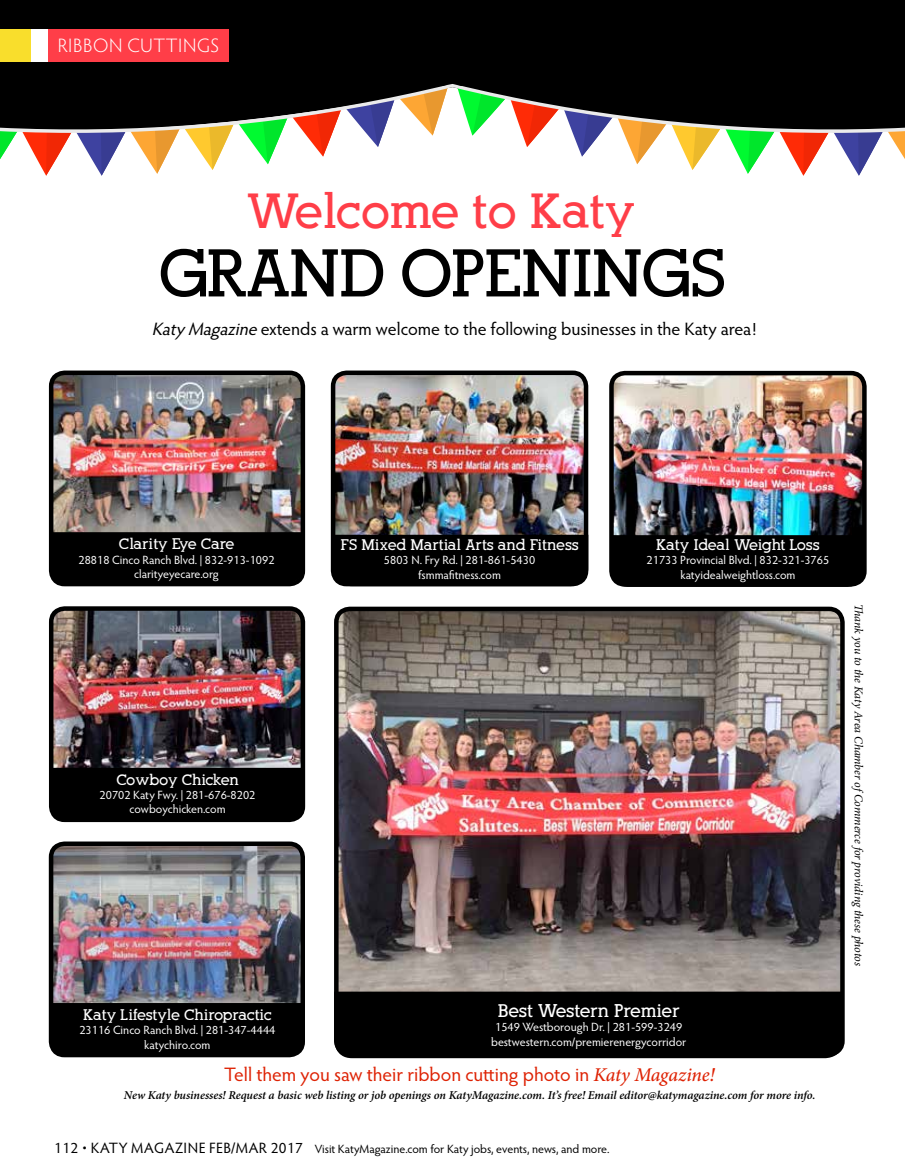
<style>
.page{position:relative;width:905px;height:1175px;background:#fff}
.page>*{position:absolute;margin:0;border:0;box-sizing:border-box;transform-origin:0 0}
.t1{font:700 48px "Alexandria FLF";color:#ff3e48}
.t2{font:19.5px "Hypatia Sans Pro";color:#de2204}
.t3{font:300 19.5px "Hypatia Sans Pro";letter-spacing:.025em;color:#fff}
.t4{font:18px "Hypatia Sans Pro";color:#000}
.t5{font:700 18px "Alexandria FLF";color:#fff}
.t6{font:700 15px "Alexandria FLF";color:#fff}
.t7{font:12px/14.4px "Hypatia Sans Pro";color:#fff;text-align:center}
.t8{font:italic 600 12px "Minion Pro";letter-spacing:-.005em;color:#000}
.t9{font:12px "Hypatia Sans Pro";color:#000}
.t10{font:italic 12px "Minion Pro";letter-spacing:-.01em;color:#000}
.s1{font-style:italic}
.s2{font-family:"Minion Pro";font-weight:500;font-style:italic}
.s3{font-size:15px}
</style>
<div class="page">
<div style="left:0;top:0;width:904px;height:56px;background:#000"></div>
<img style="left:54px;top:611px;width:246px;height:156px">
<div style="left:49px;top:606px;width:256px;height:216px;border:4px solid #000;border-radius:14px"></div>
<img style="left:336px;top:375px;width:247px;height:160px">
<div style="left:331px;top:370px;width:257px;height:216px;border:4px solid #000;border-radius:14px"></div>
<img style="left:614px;top:373px;width:250px;height:162px">
<div style="left:609px;top:371px;width:257px;height:215px;border:4px solid #000;border-radius:14px"></div>
<div style="left:50px;top:767px;width:254px;height:52px;background:#000"></div>
<div style="left:334px;top:535px;width:254px;height:51px;background:#000"></div>
<div style="left:610px;top:535px;width:255px;height:52px;background:#000"></div>
<img style="left:54px;top:375px;width:246px;height:157px">
<div style="left:49px;top:370px;width:256px;height:216px;border:4px solid #000;border-radius:14px"></div>
<div style="left:49px;top:532px;width:254px;height:51px;background:#000"></div>
<div style="left:30px;top:29px;width:198px;height:32px;background:#ff3e48"></div>
<div style="left:30px;top:29px;width:17px;height:32px;background:#fff"></div>
<img style="left:339px;top:611px;width:500px;height:380px">
<div style="left:334px;top:606px;width:510px;height:450px;border:4px solid #000;border-radius:14px"></div>
<div style="left:0;top:29px;width:30px;height:32px;background:#f9de2c"></div>
<div style="left:334px;top:991px;width:509px;height:67px;background:#000"></div>
<svg style="left:161px;top:249px;width:563px;height:48px"></svg>
<svg style="left:0;top:56px;width:904px;height:120px"></svg>
<img style="left:54px;top:846px;width:246px;height:209px">
<div style="left:49px;top:841px;width:256px;height:216px;border:4px solid #000;border-radius:14px"></div>
<div style="left:50px;top:1003px;width:254px;height:51px;background:#000"></div>
<h2 class="t3" style="left:58px;top:33px;width:163px">RIBBON CUTTINGS</h2>
<h1 class="t1" style="left:246px;top:186px;width:390px">Welcome to Katy</h1>
<h3 class="t4" style="left:152px;top:317px;width:606px"><span class="s1">Katy Magazine</span>extends a warm welcome to the following businesses in the Katy area!</h3>
<p class="t6" style="left:119px;top:536px;width:117px">Clarity Eye Care</p>
<p class="t7" style="left:78px;top:552px;width:197px">28818 Cinco Ranch Blvd. | 832-913-1092 clarityeyecare.org</p>
<p class="t6" style="left:340px;top:536px;width:240px">FS Mixed Martial Arts and Fitness</p>
<p class="t7" style="left:384px;top:552px;width:153px">5803 N. Fry Rd. | 281-861-5430 fsmmafitness.com</p>
<p class="t6" style="left:656px;top:536px;width:165px">Katy Ideal Weight Loss</p>
<p class="t7" style="left:646px;top:552px;width:184px">21733 Provincial Blvd. | 832-321-3765 katyidealweightloss.com</p>
<p class="t6" style="left:116px;top:771px;width:124px">Cowboy Chicken</p>
<p class="t7" style="left:100px;top:787px;width:157px">20702 Katy Fwy. | 281-676-8202 cowboychicken.com</p>
<p class="t6" style="left:83px;top:1006px;width:190px">Katy Lifestyle Chiropractic</p>
<p class="t7" style="left:79px;top:1022px;width:197px">23116 Cinco Ranch Blvd. | 281-347-4444 katychiro.com</p>
<h3 class="t5" style="left:497px;top:1000px;width:183px">Best Western Premier</h3>
<p class="t7" style="left:491px;top:1019px;width:197px">1549 Westborough Dr. | 281-599-3249 bestwestern.com/premierenergycorridor</p>
<h2 class="t2" style="left:224px;top:1061px;width:492px">Tell them you saw their ribbon cutting photo in <span class="s2">Katy Magazine!</span></h2>
<p class="t8" style="left:124px;top:1086px;width:693px">New Katy businesses! Request a basic web listing or job openings on KatyMagazine.com. It’s free! Email editor@katymagazine.com for more info.</p>
<p class="t9" style="left:54px;top:1140px;width:557px"><span class="s3">112 • KATY MAGAZINE FEB/MAR 2017</span> Visit KatyMagazine.com for Katy jobs, events, news, and more.</p>
<p class="t10" style="left:866px;top:604px;width:363px;rotate:90deg">Thank you to the Katy Area Chamber ofCommerce for providing these photos</p>
</div>
